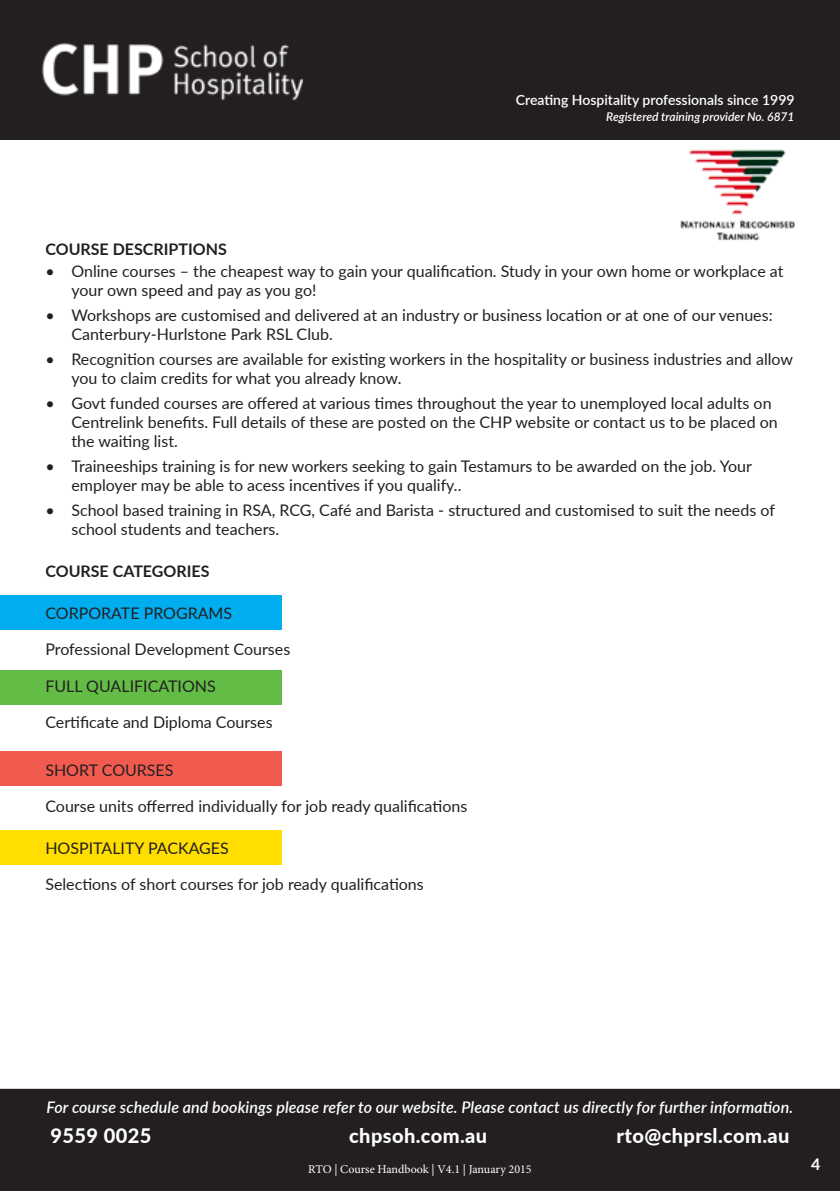
<style>
.page{position:relative;width:840px;height:1191px;background:#fff}
.page>*{position:absolute;margin:0;border:0;box-sizing:border-box;transform-origin:0 0}
.t1{font:800 20px "Lato";letter-spacing:.02em;color:#fff}
.t2{font:16px/19.2px "Lato";color:#231f20}
.t3{font:italic 600 16px "Lato";letter-spacing:.005em;color:#fff}
.t4{font:700 16px "Lato";color:#231f20}
.t5{font:700 16px "Lato";color:#fff}
.t6{font:600 14px "Lato";color:#fff}
.t7{font:12px "Minion Pro";letter-spacing:-.005em;color:#fff}
.t8{font:italic 600 12px "Lato";color:#fff}
</style>
<div class="page">
<div style="left:0;top:670px;width:281px;height:34px;background:#63bc46"></div>
<div style="left:0;top:595px;width:281px;height:34px;background:#00aeef"></div>
<div style="left:0;top:751px;width:281px;height:34px;background:#f15b4f"></div>
<div style="left:0;top:830px;width:281px;height:34px;background:#ffde00"></div>
<img style="left:680px;top:149px;width:114px;height:92px">
<div style="left:0;top:0;width:839px;height:139px;background:#231f20"></div>
<img style="left:42px;top:43px;width:262px;height:58px">
<div style="left:0;top:1089px;width:839px;height:102px;background:#231f20"></div>
<p class="t6" style="left:515px;top:90px;width:280px">Creating Hospitality professionals since 1999</p>
<p class="t8" style="left:606px;top:108px;width:190px">Registered training provider No. 6871</p>
<p class="t4" style="left:45px;top:237px;width:183px">COURSE DESCRIPTIONS</p>
<p class="t2" style="left:71px;top:260px;width:713px;text-indent:-26px">• Online courses – the cheapest way to gain your qualification. Study in your own home or workplace at your own speed and pay as you go!</p>
<p class="t2" style="left:71px;top:305px;width:702px;text-indent:-26px">• Workshops are customised and delivered at an industry or business location or at one of our venues:<br>Canterbury-Hurlstone Park RSL Club.</p>
<p class="t2" style="left:71px;top:349px;width:722px;text-indent:-26px">• Recognition courses are available for existing workers in the hospitality or business industries and allow you to claim credits for what you already know.</p>
<p class="t2" style="left:71px;top:393px;width:707px;text-indent:-26px">• Govt funded courses are offered at various times throughout the year to unemployed local adults on<br>Centrelink benefits. Full details of these are posted on the CHP website or contact us to be placed on the waiting list.</p>
<p class="t2" style="left:71px;top:456px;width:681px;text-indent:-26px">• Traineeships training is for new workers seeking to gain Testamurs to be awarded on the job. Your employer may be able to acess incentives if you qualify..</p>
<p class="t2" style="left:71px;top:500px;width:704px;text-indent:-26px">• School based training in RSA, RCG, Café and Barista - structured and customised to suit the needs of school students and teachers.</p>
<p class="t4" style="left:45px;top:560px;width:165px">COURSE CATEGORIES</p>
<p class="t2" style="left:45px;top:603px;width:188px">CORPORATE PROGRAMS</p>
<p class="t2" style="left:45px;top:639px;width:246px">Professional Development Courses</p>
<p class="t2" style="left:45px;top:675px;width:172px">FULL QUALIFICATIONS</p>
<p class="t2" style="left:45px;top:712px;width:228px">Certificate and Diploma Courses</p>
<p class="t2" style="left:45px;top:759px;width:130px">SHORT COURSES</p>
<p class="t2" style="left:45px;top:795px;width:423px">Course units offerred individually for job ready qualifications</p>
<p class="t2" style="left:45px;top:837px;width:185px">HOSPITALITY PACKAGES</p>
<p class="t2" style="left:45px;top:873px;width:380px">Selections of short courses for job ready qualifications</p>
<p class="t3" style="left:47px;top:1095px;width:747px">For course schedule and bookings please refer to our website. Please contact us directly for further information.</p>
<p class="t1" style="left:50px;top:1120px;width:102px">9559 0025</p>
<p class="t1" style="left:349px;top:1120px;width:139px">chpsoh.com.au</p>
<p class="t1" style="left:616px;top:1120px;width:174px">rto@chprsl.com.au</p>
<p class="t7" style="left:308px;top:1160px;width:225px">RTO | Course Handbook | V4.1 | January 2015</p>
<p class="t7" style="left:261px;top:1160px;width:319px">RTO | ADM Handbooks | Course Handbook | V4.1 | January 2015</p>
<p class="t5" style="left:810px;top:1151px;width:11px">4</p>
</div>
